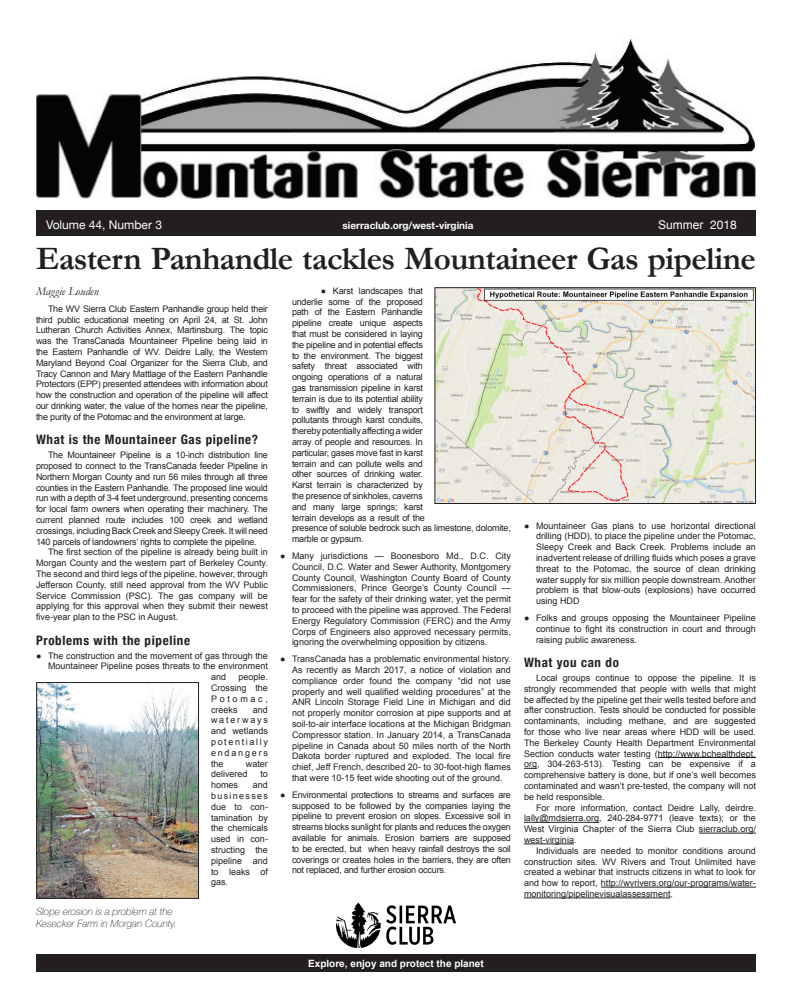
<style>
.page{position:relative;width:792px;height:1008px;background:#fff}
.page>*{position:absolute;margin:0;border:0;box-sizing:border-box;transform-origin:0 0}
.Head_Garamond_24_Bol{font:700 33px "Garamond";letter-spacing:-.02em;color:#231f20}
.Head_Helvetica_Bold{font:700 condensed 13px "Helvetica Neue";letter-spacing:.05em;color:#231f20}
.t1{font:12px "Helvetica Neue";color:#fff}
.byline{font:italic 12px "Garamond";color:#231f20}
.t2{font:12px "Arial";color:#fff}
.Caption_helvetica{font:italic 100 10px/12px "Helvetica Neue";color:#231f20}
.t3{font:700 10px "Arial";color:#fff}
.t4{font:700 10px "Helvetica Neue";color:#fff}
.Body_text{font:9px/10.8px "Arial";letter-spacing:-.02em;color:#231f20;text-align:justify}
.Body_text-2{font:9px/10.8px "Arial";color:#231f20}
.s1{font-family:"Helvetica Neue"}
</style>
<div class="page">
<img style="left:36px;top:39px;width:720px;height:160px">
<div style="left:36px;top:954px;width:720px;height:18px;background:#231f20"></div>
<img style="left:336px;top:904px;width:120px;height:43px">
<div style="left:36px;top:211px;width:720px;height:25px;background:#231f20"></div>
<img style="left:38px;top:684px;width:159px;height:213px">
<div style="left:36px;top:682px;width:163px;height:217px;border:1px solid #231f20"></div>
<hr style="left:658px;top:757px;width:98px;height:1px;background:#231f20">
<svg style="left:524px;top:768px;width:13px;height:1px"></svg>
<hr style="left:524px;top:822px;width:75px;height:1px;background:#231f20">
<hr style="left:699px;top:833px;width:57px;height:1px;background:#231f20">
<hr style="left:524px;top:844px;width:50px;height:1px;background:#231f20">
<hr style="left:601px;top:887px;width:155px;height:1px;background:#231f20">
<hr style="left:524px;top:898px;width:147px;height:1px;background:#231f20">
<img style="left:436px;top:289px;width:318px;height:213px">
<div style="left:434px;top:287px;width:322px;height:217px;border:1px solid #231f20"></div>
<p class="t1" style="left:46px;top:216px;width:118px">Volume 44, Number 3</p>
<p class="t4" style="left:342px;top:218px;width:133px">sierraclub.org/west-virginia</p>
<p class="t2" style="left:658px;top:217px;width:80px">Summer <span class="s1">2018</span></p>
<p class="Head_Garamond_24_Bol" style="left:36px;top:239px;width:721px">Eastern Panhandle tackles Mountaineer Gas pipeline</p>
<p class="byline" style="left:36px;top:284px;width:64px">Maggie Louden</p>
<p class="Body_text" style="left:36px;top:303px;width:233px;text-indent:12px">The WV Sierra Club Eastern Panhandle group held their third public educational meeting on April 24, at St. John Lutheran Church Activities Annex, Martinsburg. The topic was the TransCanada Mountaineer Pipeline being laid in the Eastern Panhandle of WV. Deidre Lally, the Western Maryland Beyond Coal Organizer for the Sierra Club, and Tracy Cannon and Mary Mattlage of the Eastern Panhandle Protectors (EPP) presented attendees with information about how the construction and operation of the pipeline will affect our drinking water, the value of the homes near the pipeline, the purity of the Potomac and the environment at large.</p>
<p class="Head_Helvetica_Bold" style="left:36px;top:429px;width:224px">What is the Mountaineer Gas pipeline?</p>
<p class="Body_text" style="left:36px;top:450px;width:233px;text-indent:12px">The Mountaineer Pipeline is a 10-inch distribution line proposed to connect to the TransCanada feeder Pipeline in Northern Morgan County and run 56 miles through all three counties in the Eastern Panhandle. The proposed line would run with a depth of 3-4 feet underground, presenting concerns for local farm owners when operating their machinery. The current planned route includes 100 creek and wetland crossings, including Back Creek and Sleepy Creek. It will need 140 parcels of landowners’ rights to complete the pipeline.</p>
<p class="Body_text" style="left:36px;top:547px;width:234px;text-indent:12px">The first section of the pipeline is already being built in Morgan County and the western part of Berkeley County.<br>The second and third legs of the pipeline, however, through Jefferson County, still need approval from the WV Public Service Commission (PSC). The gas company will be applying for this approval when they submit their newest five-year plan to the PSC in August.</p>
<p class="Head_Helvetica_Bold" style="left:36px;top:629px;width:156px">Problems with the pipeline</p>
<p class="Body_text-2" style="left:36px;top:650px;width:233px">● The construction and the movement of gas through the</p>
<p class="Body_text-2" style="left:48px;top:661px;width:221px">Mountaineer Pipeline poses threats to the environment</p>
<p class="Body_text" style="left:211px;top:672px;width:17px">and</p>
<p class="Body_text" style="left:292px;top:285px;width:220px;text-align:left;text-indent:29px">● Karst landscapes that<br>underlie some of the proposed<br>path of the Eastern Panhandle<br>pipeline create unique aspects<br>that must be considered in laying<br>the pipeline and in potential effects<br>to the environment. The biggest<br>safety threat associated with<br>ongoing operations of a natural<br>gas transmission pipeline in karst<br>terrain is due to its potential ability<br>to swiftly and widely transport<br>pollutants through karst conduits,<br>thereby potentially affecting a wider<br>array of people and resources. In<br>particular, gases move fast in karst<br>terrain and can pollute wells and<br>other sources of drinking water.<br>Karst terrain is characterized by<br>the presence of sinkholes, caverns<br>and many large springs; karst<br>terrain develops as a result of the<br>presence of soluble bedrock such as limestone, dolomite, marble or gypsum.</p>
<p class="Body_text" style="left:292px;top:550px;width:221px;text-indent:-12px">● Many jurisdictions — Boonesboro Md., D.C. City Council, D.C. Water and Sewer Authority, Montgomery County Council, Washington County Board of County Commissioners, Prince George’s County Council — fear for the safety of their drinking water, yet the permit to proceed with the pipeline was approved. The Federal Energy Regulatory Commission (FERC) and the Army Corps of Engineers also approved necessary permits, ignoring the overwhelming opposition by citizens.</p>
<p class="Body_text" style="left:292px;top:654px;width:221px;text-indent:-12px">● TransCanada has a problematic environmental history.<br>As recently as March 2017, a notice of violation and compliance order found the company “did not use properly and well qualified welding procedures” at the ANR Lincoln Storage Field Line in Michigan and did not properly monitor corrosion at pipe supports and at soil-to-air interface locations at the Michigan Bridgman Compressor station. In January 2014, a TransCanada pipeline in Canada about 50 miles north of the North Dakota border ruptured and exploded. The local fire chief, Jeff French, described 20- to 30-foot-high flames that were 10-15 feet wide shooting out of the ground.</p>
<p class="Body_text" style="left:292px;top:789px;width:220px;text-indent:-12px">● Environmental protections to streams and surfaces are supposed to be followed by the companies laying the pipeline to prevent erosion on slopes. Excessive soil in streams blocks sunlight for plants and reduces the oxygen available for animals. Erosion barriers are supposed to be erected, but when heavy rainfall destroys the soil coverings or creates holes in the barriers, they are often not replaced, and further erosion occurs.</p>
<p class="Body_text" style="left:536px;top:520px;width:221px;text-indent:-12px">● Mountaineer Gas plans to use horizontal directional drilling (HDD), to place the pipeline under the Potomac, Sleepy Creek and Back Creek. Problems include an inadvertent release of drilling fluids which poses a grave threat to the Potomac, the source of clean drinking water supply for six million people downstream. Another problem is that blow-outs (explosions) have occurred using HDD</p>
<p class="Body_text" style="left:536px;top:612px;width:221px;text-indent:-12px">● Folks and groups opposing the Mountaineer Pipeline continue to fight its construction in court and through raising public awareness.</p>
<p class="Head_Helvetica_Bold" style="left:524px;top:652px;width:96px">What you can do</p>
<p class="Body_text" style="left:524px;top:672px;width:234px;text-indent:12px">Local groups continue to oppose the pipeline. It is strongly recommended that people with wells that might be affected by the pipeline get their wells tested before and after construction. Tests should be conducted for possible contaminants, including methane, and are suggested for those who live near areas where HDD will be used.<br>The Berkeley County Health Department Environmental Section conducts water testing (http://www.bchealthdept. org, 304-263-513). Testing can be expensive if a comprehensive battery is done, but if one’s well becomes contaminated and wasn’t pre-tested, the company will not be held responsible.</p>
<p class="Body_text" style="left:524px;top:802px;width:233px;text-indent:12px">For more information, contact Deidre Lally, deirdre. lally@mdsierra.org, 240-284-9771 (leave texts); or the West Virginia Chapter of the Sierra Club sierraclub.org/ west-virginia.</p>
<p class="Body_text" style="left:524px;top:845px;width:233px;text-indent:12px">Individuals are needed to monitor conditions around construction sites. WV Rivers and Trout Unlimited have created a webinar that instructs citizens in what to look for and how to report, http://wvrivers.org/our-programs/water&shy;monitoring/pipelinevisualassessment.</p>
<p class="Body_text" style="left:211px;top:672px;width:58px;text-indent:27px">people.<br>Crossing the Potomac, creeks</p>
<p class="Body_text" style="left:211px;top:704px;width:58px;text-indent:42px">and waterways and wetlands potentially endangers the</p>
<p class="Body_text-2" style="left:211px;top:758px;width:58px;text-indent:35px">water delivered</p>
<p class="Body_text" style="left:260px;top:769px;width:9px">to</p>
<p class="Body_text" style="left:211px;top:780px;width:58px;text-indent:42px">and businesses due to con&shy;tamination by the chemicals used in con&shy;structing the pipeline and to leaks of gas.</p>
<p class="Body_text" style="left:211px;top:780px;width:29px">homes</p>
<p class="Caption_helvetica" style="left:36px;top:905px;width:143px">Slope erosion is a problem at the<br>Kesecker Farm in Morgan County.</p>
<p class="t3" style="left:308px;top:956px;width:177px">Explore, enjoy and protect the planet</p>
</div>
